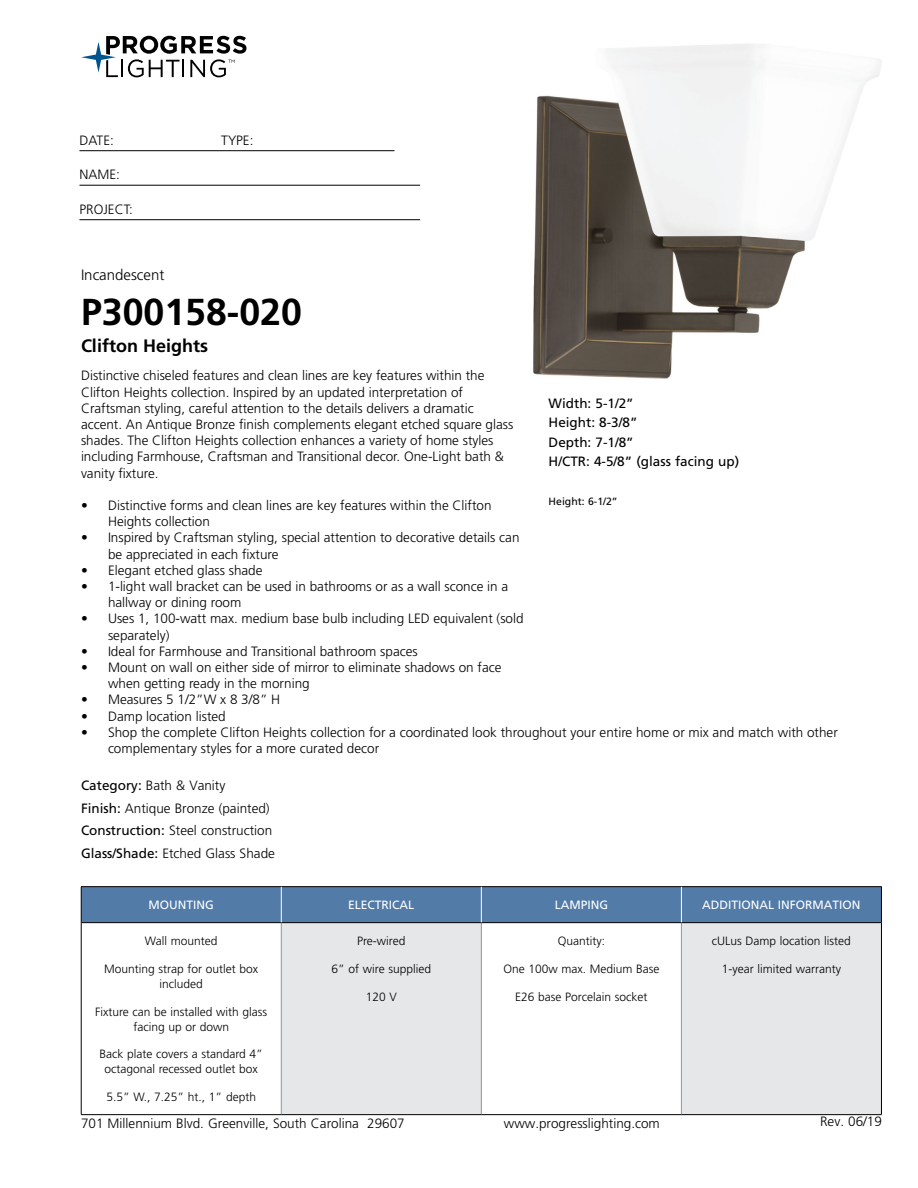
<style>
.page{position:relative;width:918px;height:1188px;background:#fff}
.page>*{position:absolute;margin:0;border:0;box-sizing:border-box;transform-origin:0 0}
.t1{font:700 37.5px "Frutiger LT Std";color:#000}
.t2{font:700 18px "Frutiger LT Std";color:#000}
.t3{font:300 15px "Frutiger LT Std";color:#000}
.t4{font:300 13.5px/16.2px "Frutiger LT Std";color:#000}
.t5{font:13.5px/19.5px "Frutiger LT Std";color:#000}
.t6{font:300 12px/15px "Frutiger LT Std";color:#000;text-align:center}
.t7{font:12px "Frutiger LT Std";color:#fff}
.t8{font:10.5px "Frutiger LT Std";color:#000}
.s1{font-weight:400}
</style>
<div class="page">
<svg style="left:81px;top:36px;width:165px;height:41px"></svg>
<hr style="left:80px;top:150px;width:314px;height:1px;background:#000">
<hr style="left:80px;top:185px;width:340px;height:1px;background:#000">
<hr style="left:80px;top:219px;width:340px;height:1px;background:#000">
<div style="left:82px;top:887px;width:799px;height:35px;background:#527ba8"></div>
<div style="left:281px;top:923px;width:200px;height:192px;background:#e6e7e8"></div>
<div style="left:681px;top:923px;width:200px;height:192px;background:#e6e7e8"></div>
<hr style="left:281px;top:923px;width:1px;height:191px;background:#939598">
<hr style="left:481px;top:923px;width:1px;height:191px;background:#939598">
<hr style="left:681px;top:923px;width:1px;height:191px;background:#939598">
<hr style="left:81px;top:922px;width:200px;height:1px;background:#000">
<hr style="left:281px;top:922px;width:200px;height:1px;background:#000">
<hr style="left:481px;top:922px;width:200px;height:1px;background:#000">
<hr style="left:681px;top:922px;width:200px;height:1px;background:#000">
<hr style="left:81px;top:1114px;width:200px;height:1px;background:#000">
<hr style="left:281px;top:1114px;width:200px;height:1px;background:#000">
<hr style="left:481px;top:1114px;width:200px;height:1px;background:#000">
<hr style="left:681px;top:1114px;width:201px;height:1px;background:#000">
<hr style="left:81px;top:886px;width:200px;height:1px;background:#000">
<hr style="left:81px;top:887px;width:1px;height:36px;background:#000">
<hr style="left:281px;top:886px;width:200px;height:1px;background:#000">
<hr style="left:481px;top:886px;width:200px;height:1px;background:#000">
<hr style="left:681px;top:886px;width:201px;height:1px;background:#000">
<hr style="left:881px;top:887px;width:1px;height:36px;background:#000">
<hr style="left:81px;top:923px;width:1px;height:191px;background:#000">
<hr style="left:881px;top:923px;width:1px;height:191px;background:#000">
<hr style="left:281px;top:887px;width:1px;height:35px;background:#fff">
<hr style="left:681px;top:887px;width:1px;height:35px;background:#fff">
<hr style="left:481px;top:887px;width:1px;height:35px;background:#fff">
<img style="left:533px;top:44px;width:349px;height:335px">
<p class="t4" style="left:80px;top:132px;width:36px">DATE:</p>
<p class="t4" style="left:221px;top:132px;width:34px">TYPE:</p>
<p class="t4" style="left:80px;top:167px;width:42px">NAME:</p>
<p class="t4" style="left:80px;top:201px;width:55px">PROJECT:</p>
<p class="t3" style="left:81px;top:266px;width:85px">Incandescent</p>
<h1 class="t1" style="left:81px;top:290px;width:222px">P300158-020</h1>
<h2 class="t2" style="left:81px;top:335px;width:129px">Clifton Heights</h2>
<p class="t4" style="left:81px;top:368px;width:434px">Distinctive chiseled features and clean lines are key features within the Clifton Heights collection. Inspired by an updated interpretation of Craftsman styling, careful attention to the details delivers a dramatic accent. An Antique Bronze finish complements elegant etched square glass shades. The Clifton Heights collection enhances a variety of home styles including Farmhouse, Craftsman and Transitional decor. One-Light bath &amp; vanity fixture.</p>
<p class="t4" style="left:108px;top:497px;width:385px;text-indent:-27px">• Distinctive forms and clean lines are key features within the Clifton<br>Heights collection</p>
<p class="t4" style="left:108px;top:530px;width:413px;text-indent:-27px">• Inspired by Craftsman styling, special attention to decorative details can be appreciated in each fixture</p>
<p class="t4" style="left:81px;top:562px;width:183px">• Elegant etched glass shade</p>
<p class="t4" style="left:108px;top:578px;width:402px;text-indent:-27px">• 1-light wall bracket can be used in bathrooms or as a wall sconce in a hallway or dining room</p>
<p class="t4" style="left:108px;top:611px;width:417px;text-indent:-27px">• Uses 1, 100-watt max. medium base bulb including LED equivalent (sold separately)</p>
<p class="t4" style="left:81px;top:643px;width:338px">• Ideal for Farmhouse and Transitional bathroom spaces</p>
<p class="t4" style="left:108px;top:659px;width:395px;text-indent:-27px">• Mount on wall on either side of mirror to eliminate shadows on face when getting ready in the morning</p>
<p class="t4" style="left:81px;top:692px;width:201px">• Measures 5 1/2”W x 8 3/8” H</p>
<p class="t4" style="left:81px;top:708px;width:146px">• Damp location listed</p>
<p class="t4" style="left:108px;top:724px;width:731px;text-indent:-27px">• Shop the complete Clifton Heights collection for a coordinated look throughout your entire home or mix and match with other complementary styles for a more curated decor</p>
<p class="t4" style="left:81px;top:775px;width:195px;line-height:22.5px"><span class="s1">Category:</span> Bath &amp; Vanity<br><span class="s1">Finish:</span> Antique Bronze (painted)<br><span class="s1">Construction:</span> Steel construction<br><span class="s1">Glass/Shade:</span> Etched Glass Shade</p>
<p class="t5" style="left:549px;top:393px;width:192px">Width: 5-1/2”<br>Height: 8-3/8”<br>Depth: 7-1/8”<br>H/CTR: 4-5/8” (glass facing up)</p>
<p class="t8" style="left:549px;top:495px;width:71px">Height: 6-1/2”</p>
<p class="t7" style="left:149px;top:898px;width:67px">MOUNTING</p>
<p class="t7" style="left:348px;top:898px;width:68px">ELECTRICAL</p>
<p class="t7" style="left:555px;top:898px;width:55px">LAMPING</p>
<p class="t7" style="left:702px;top:898px;width:160px">ADDITIONAL INFORMATION</p>
<p class="t6" style="left:145px;top:934px;width:74px">Wall mounted</p>
<p class="t6" style="left:104px;top:961px;width:156px">Mounting strap for outlet box included</p>
<p class="t6" style="left:95px;top:1004px;width:174px">Fixture can be installed with glass facing up or down</p>
<p class="t6" style="left:100px;top:1047px;width:165px">Back plate covers a standard 4” octagonal recessed outlet box</p>
<p class="t6" style="left:106px;top:1090px;width:151px">5.5” W., 7.25” ht., 1” depth</p>
<p class="t6" style="left:357px;top:934px;width:50px">Pre-wired</p>
<p class="t6" style="left:332px;top:961px;width:101px">6” of wire supplied</p>
<p class="t6" style="left:366px;top:989px;width:33px">120 V</p>
<p class="t6" style="left:712px;top:934px;width:141px">cULus Damp location listed</p>
<p class="t6" style="left:722px;top:961px;width:121px">1-year limited warranty</p>
<p class="t6" style="left:558px;top:934px;width:49px">Quantity:</p>
<p class="t6" style="left:503px;top:961px;width:158px">One 100w max. Medium Base</p>
<p class="t6" style="left:515px;top:989px;width:134px">E26 base Porcelain socket</p>
<p class="t4" style="left:81px;top:1115px;width:325px">701 Millennium Blvd. Greenville, South Carolina 29607</p>
<p class="t4" style="left:504px;top:1115px;width:158px">www.progresslighting.com</p>
<p class="t4" style="left:820px;top:1114px;width:63px">Rev. 06/19</p>
</div>
